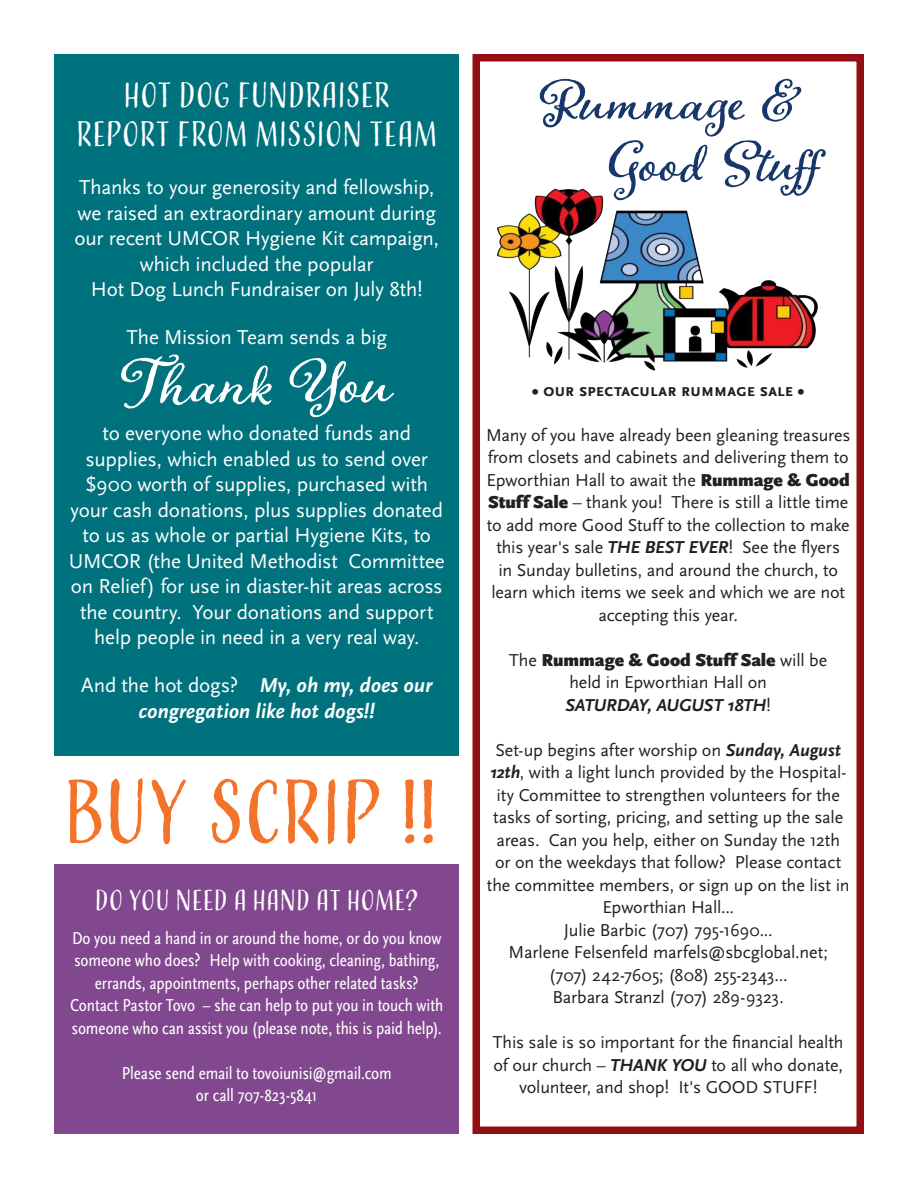
<style>
.page{position:relative;width:918px;height:1188px;background:#fff}
.page>*{position:absolute;margin:0;border:0;box-sizing:border-box;transform-origin:0 0}
.t1{font:84px "Adorn Condensed Sans";letter-spacing:-.015em;color:#f3732a}
.t2{font:72px "Adorn Bouquet";letter-spacing:.01em;color:#fff}
.t3{font:66px/61.2px "Adorn Bouquet";letter-spacing:.005em;color:#17376a}
.t4{font:33px/39.6px "Adorn Condensed Sans";letter-spacing:-.005em;color:#fff;text-align:center}
.t5{font:27px "Adorn Condensed Sans";letter-spacing:-.005em;color:#fff}
.t6{font:21px/25.5px "Scala Sans";letter-spacing:-.01em;color:#fff;text-align:center}
.t7{font:italic 700 21px/25.5px "Scala Sans";letter-spacing:-.005em;color:#fff;text-align:center}
.t8{font:18px/22.5px "Scala Sans";letter-spacing:-.01em;color:#231f20;text-align:center}
.t9{font:18px/22.5px "Scala Sans Regular Con";letter-spacing:-.005em;color:#fff;text-align:center}
.t10{font:700 18px "Scala Sans Caps";letter-spacing:-.015em;color:#231f20}
.s1{font-weight:400;font-style:normal}
.s2{font-weight:900}
.s3{font-weight:700;font-style:italic}
</style>
<div class="page">
<div style="left:472px;top:54px;width:392px;height:1080px;border:8px solid #940f11"></div>
<div style="left:54px;top:864px;width:405px;height:270px;background:#82488f"></div>
<img style="left:497px;top:188px;width:321px;height:182px">
<div style="left:54px;top:54px;width:405px;height:702px;background:#00727d"></div>
<p class="t4" style="left:76px;top:77px;width:363px">HOT DOG FUNDRAISER<br>REPORT FROM MISSION TEAM</p>
<p class="t6" style="left:74px;top:175px;width:366px">Thanks to your generosity and fellowship, we raised an extraordinary amount during our recent UMCOR Hygiene Kit campaign, which included the popular<br>Hot Dog Lunch Fundraiser on July 8th!</p>
<p class="t6" style="left:126px;top:325px;width:262px">The Mission Team sends a big</p>
<p class="t2" style="left:121px;top:334px;width:273px">Thank You</p>
<p class="t6" style="left:69px;top:421px;width:378px">to everyone who donated funds and supplies, which enabled us to send over $900 worth of supplies, purchased with your cash donations, plus supplies donated to us as whole or partial Hygiene Kits, to UMCOR (the United Methodist Committee on Relief) for use in diaster-hit areas across the country. Your donations and support help people in need in a very real way.</p>
<p class="t7" style="left:81px;top:673px;width:353px"><span class="s1">And the hot dogs?</span> My, oh my, does our congregation like hot dogs!!</p>
<p class="t1" style="left:63px;top:759px;width:375px">BUY SCRIP !!</p>
<p class="t5" style="left:95px;top:883px;width:325px">DO YOU NEED A HAND AT HOME?</p>
<p class="t9" style="left:70px;top:927px;width:375px">Do you need a hand in or around the home, or do you know someone who does? Help with cooking, cleaning, bathing, errands, appointments, perhaps other related tasks?<br>Contact Pastor Tovo – she can help to put you in touch with someone who can assist you (please note, this is paid help).</p>
<p class="t9" style="left:122px;top:1062px;width:271px">Please send email to tovoiunisi@gmail.com or call 707-823-5841</p>
<p class="t3" style="left:609px;top:65px;width:214px;text-indent:-70px">Rummage &amp;<br>Good Stuff</p>
<p class="t10" style="left:532px;top:379px;width:274px">• our spectacular rummage sale •</p>
<p class="t8" style="left:486px;top:424px;width:366px">Many of you have already been gleaning treasures from closets and cabinets and delivering them to Epworthian Hall to await the <span class="s2">Rummage &amp; Good Stuff Sale</span> – thank you! There is still a little time to add more Good Stuff to the collection to make this year's sale <span class="s3">THE BEST EVER</span>! See the flyers<br>in Sunday bulletins, and around the church, to learn which items we seek and which we are not accepting this year.</p>
<p class="t8" style="left:509px;top:649px;width:320px">The <span class="s2">Rummage &amp; Good Stuff Sale</span> will be held in Epworthian Hall on<br><span class="s3">SATURDAY, AUGUST 18TH</span>!</p>
<p class="t8" style="left:487px;top:739px;width:364px">Set-up begins after worship on <span class="s3">Sunday, August 12th</span>, with a light lunch provided by the Hospital&shy;ity Committee to strengthen volunteers for the tasks of sorting, pricing, and setting up the sale areas. Can you help, either on Sunday the 12th or on the weekdays that follow? Please contact the committee members, or sign up on the list in Epworthian Hall...<br>Julie Barbic (707) 795-1690...<br>Marlene Felsenfeld marfels@sbcglobal.net; (707) 242-7605; (808) 255-2343...<br>Barbara Stranzl (707) 289-9323.</p>
<p class="t8" style="left:493px;top:1031px;width:352px">This sale is so important for the financial health of our church – <span class="s3">THANK YOU</span> to all who donate, volunteer, and shop! It's GOOD STUFF!</p>
</div>
